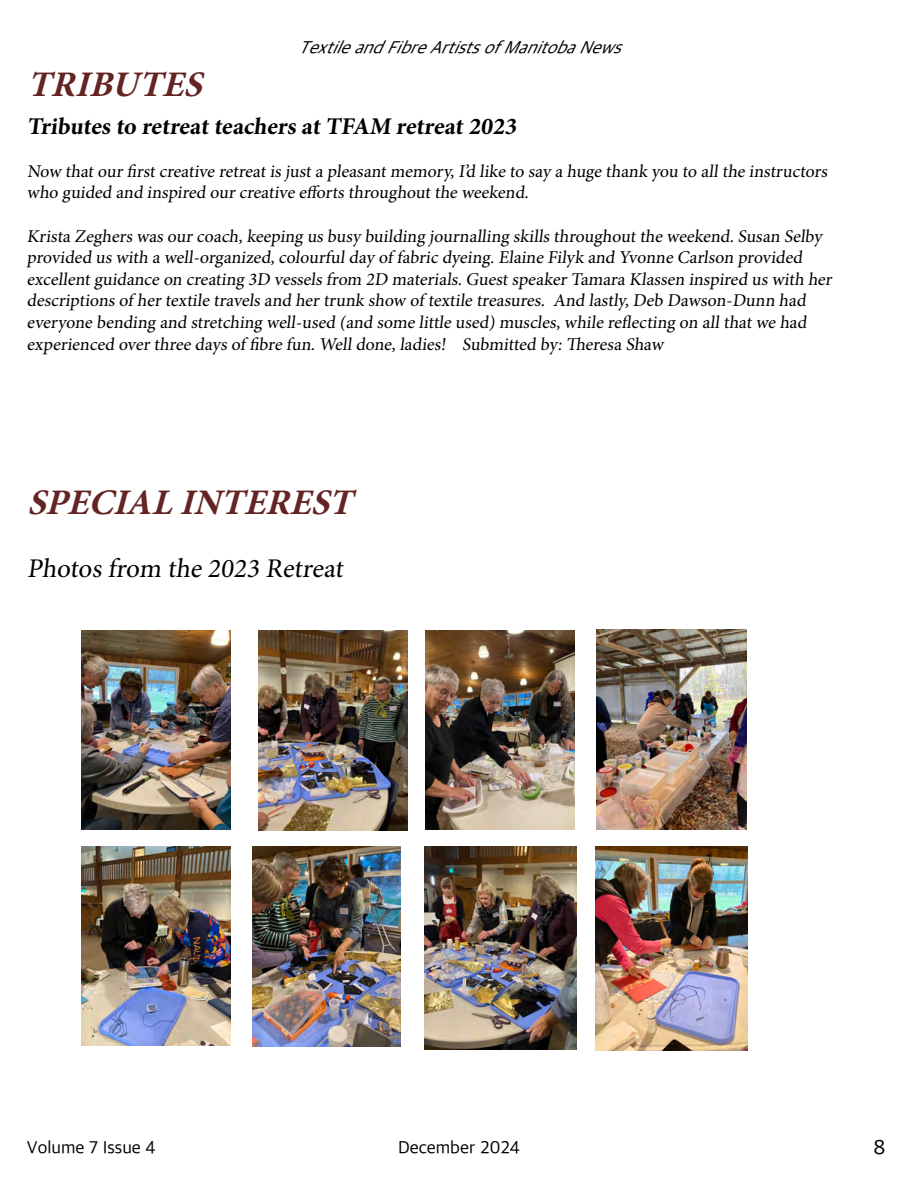
<style>
.page{position:relative;width:918px;height:1188px;background:#fff}
.page>*{position:absolute;margin:0;border:0;box-sizing:border-box;transform-origin:0 0}
.t1{font:italic 700 36px "Minion Pro";color:#632423}
.t2{font:27px "Minion Pro";color:#000}
.t3{font:700 24px "Minion Pro";color:#000}
.t4{font:21px "Apple SD Gothic Neo";color:#000}
.t5{font:18px/21.6px "Minion Pro";letter-spacing:.005em;color:#000}
.t6{font:italic 18px "Apple SD Gothic Neo";color:#000}
.t7{font:18px "Apple SD Gothic Neo";color:#000}
</style>
<div class="page">
<img style="left:424px;top:847px;width:153px;height:202px">
<img style="left:258px;top:631px;width:149px;height:199px">
<img style="left:252px;top:847px;width:149px;height:199px">
<img style="left:425px;top:631px;width:149px;height:198px">
<img style="left:81px;top:847px;width:149px;height:198px">
<img style="left:595px;top:847px;width:153px;height:203px">
<img style="left:81px;top:631px;width:149px;height:199px">
<img style="left:596px;top:630px;width:150px;height:199px">
<p class="t6" style="left:298px;top:38px;width:334px">TextileandFibreArtistsofManitobaNews</p>
<h1 class="t1" style="left:27px;top:59px;width:189px">TRIBUTES</h1>
<h3 class="t3" style="left:27px;top:109px;width:495px">Tributes to retreat teachers at TFAM retreat 2023</h3>
<p class="t5" style="left:27px;top:160px;width:805px">Now that our first creative retreat is j ust a pleasant memory, I’d like to say a huge thank you to all the instructors who guided and inspired our creative efforts throughout the weekend.</p>
<p class="t5" style="left:27px;top:225px;width:809px">Krista Zeghers was our coach, keeping us busy building j ournalling skills throughout the weekend. Susan Selby provided us with a well-organized, colourful day of fabric dyeing. Elaine Filyk and Yvonne Carlson provided excellent guidance on creating 3D vessels from 2D materials. Guest speaker Tamara Klassen inspired us with her descriptions of her textile travels and her trunk show of textile treasures. And lastly, Deb Dawson-Dunn had everyone bending and stretching well-used (and some little used) muscles, while reflecting on all that we had experienced over three days of fibre fun. Well done, ladies! Submitted by: Theresa Shaw</p>
<h1 class="t1" style="left:27px;top:477px;width:339px">SPECIALINTEREST</h1>
<h2 class="t2" style="left:27px;top:550px;width:322px">Photos from the 2023 Retreat</h2>
<p class="t7" style="left:27px;top:1138px;width:130px">Volume 7 Issue 4</p>
<p class="t7" style="left:398px;top:1138px;width:123px">December 2024</p>
<p class="t4" style="left:873px;top:1136px;width:14px">8</p>
</div>
